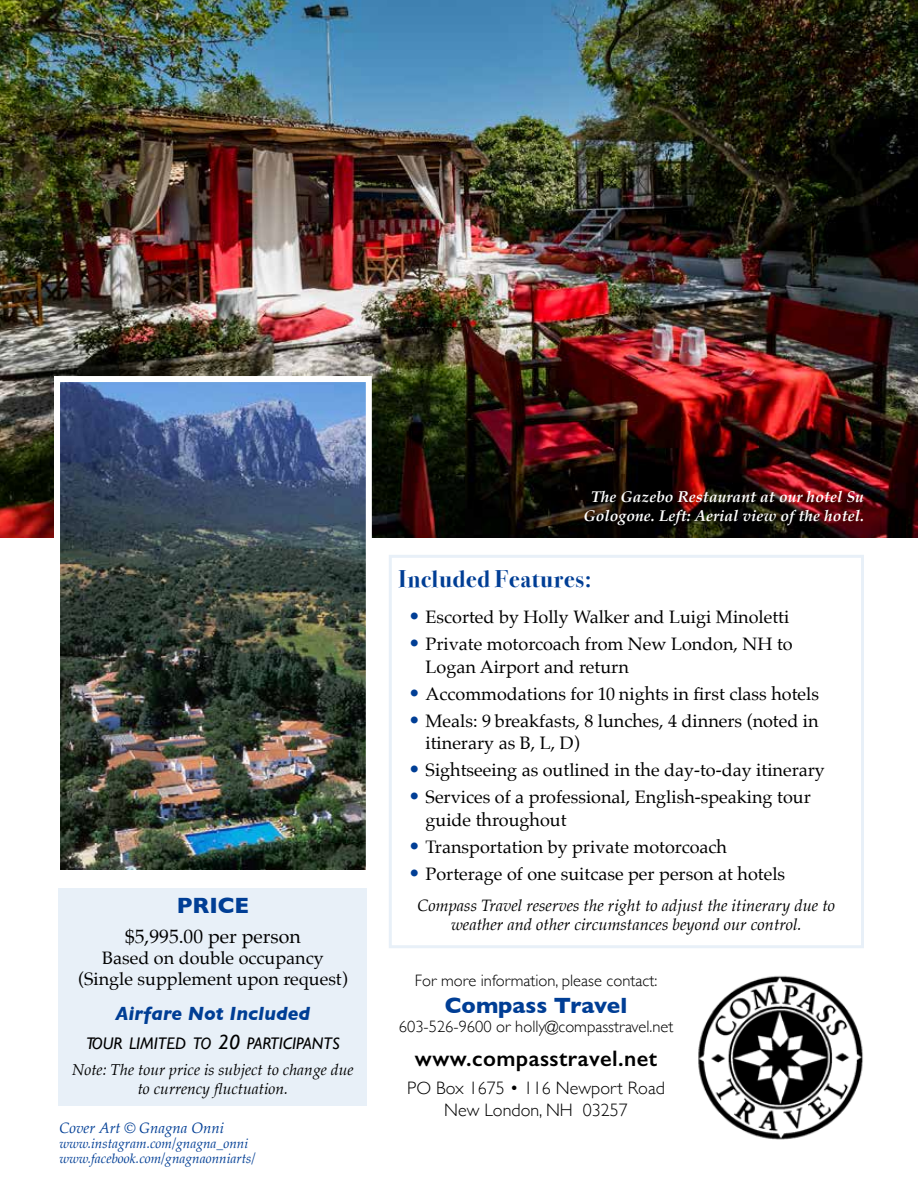
<style>
.page{position:relative;width:918px;height:1188px;background:#fff}
.page>*{position:absolute;margin:0;border:0;box-sizing:border-box;transform-origin:0 0}
.t1{font:700 24px "Bodoni Svty Two OSITCTT";letter-spacing:.03em;color:#003e95}
.t2{font:600 22.5px "Gill Sans";letter-spacing:.02em;color:#000}
.t3{font:700 22.5px "Gill Sans";color:#003e95}
.t4{font:19.5px "Palatino";color:#000}
.t5{font:italic 700 19.5px "Gill Sans";color:#003e95}
.t6{font:18px/22.5px "Palatino";color:#000}
.t7{font:300 18px/21.6px "Gill Sans";color:#000;text-align:center}
.t8{font:italic 16.8px "Gill Sans";color:#000}
.t9{font:italic 16.5px/19.8px "Palatino";color:#000;text-align:center}
.t10{font:300 16.5px "Gill Sans";color:#000}
.t11{font:italic 700 15.75px/18.9px "Palatino";color:#fff;text-align:center}
.t12{font:italic 15.75px/18.9px "Palatino";color:#000;text-align:center}
.t13{font:italic 15px "Palatino";color:#003e95}
.t14{font:italic 13.5px/15px "Palatino";color:#003e95}
.s1{font-size:21px}
.s2{font-family:"Gill Sans";font-weight:700;font-size:21px;color:#003e95}
</style>
<div class="page">
<img style="left:0;top:0;width:918px;height:537px">
<div style="left:389px;top:555px;width:475px;height:393px;border:3px solid #e8f0f8"></div>
<img style="left:698px;top:975px;width:165px;height:165px">
<div style="left:58px;top:888px;width:309px;height:218px;background:#e8f0f8"></div>
<img style="left:61px;top:383px;width:304px;height:487px">
<div style="left:54px;top:376px;width:318px;height:503px;border:6px solid #fff"></div>
<p class="t3" style="left:177px;top:888px;width:74px">PRICE</p>
<p class="t4" style="left:125px;top:920px;width:177px">$5,995.00 per person</p>
<p class="t6" style="left:78px;top:948px;width:271px;line-height:21px;text-align:center">Based on double occupancy (Single supplement upon request)</p>
<p class="t5" style="left:116px;top:1002px;width:196px">Airfare Not Included</p>
<p class="t8" style="left:86px;top:1034px;width:255px">TOUR LIMITED TO <span class="s1">20</span> PARTICIPANTS</p>
<p class="t12" style="left:72px;top:1060px;width:283px">Note: The tour price is subject to change due to currency fluctuation.</p>
<p class="t13" style="left:59px;top:1115px;width:166px">Cover Art © Gnagna Onni</p>
<p class="t14" style="left:59px;top:1135px;width:198px">www.instagram.com/gnagna_onni www.facebook.com/gnagnaonniarts/</p>
<p class="t11" style="left:584px;top:487px;width:282px">The Gazebo Restaurant at our hotel Su<br>Gologone. Left: Aerial view of the hotel.</p>
<h1 class="t1" style="left:399px;top:565px;width:194px">Included Features:</h1>
<p class="t6" style="left:409px;top:606px;width:382px"><span class="s2">•</span> Escorted by Holly Walker and Luigi Minoletti</p>
<p class="t6" style="left:426px;top:633px;width:369px;text-indent:-16px"><span class="s2">•</span> Private motorcoach from New London, NH to<br>Logan Airport and return</p>
<p class="t6" style="left:409px;top:682px;width:412px"><span class="s2">•</span> Accommodations for 10 nights in first class hotels</p>
<p class="t6" style="left:426px;top:709px;width:395px;text-indent:-16px"><span class="s2">•</span> Meals: 9 breakfasts, 8 lunches, 4 dinners (noted in itinerary as B, L, D)</p>
<p class="t6" style="left:409px;top:759px;width:417px"><span class="s2">•</span> Sightseeing as outlined in the day-to-day itinerary</p>
<p class="t6" style="left:426px;top:786px;width:387px;text-indent:-16px"><span class="s2">•</span> Services of a professional, English-speaking tour guide throughout</p>
<p class="t6" style="left:409px;top:835px;width:319px"><span class="s2">•</span> Transportation by private motorcoach</p>
<p class="t6" style="left:409px;top:862px;width:378px"><span class="s2">•</span> Porterage of one suitcase per person at hotels</p>
<p class="t9" style="left:418px;top:895px;width:419px">Compass Travel reserves the right to adjust the itinerary due to weather and other circumstances beyond our control.</p>
<p class="t10" style="left:415px;top:967px;width:244px">For more information, please contact:</p>
<p class="t3" style="left:445px;top:987px;width:184px">Compass Travel</p>
<p class="t10" style="left:399px;top:1014px;width:276px">603-526-9600 or holly@compasstravel.net</p>
<p class="t2" style="left:415px;top:1045px;width:244px">www.compasstravel.net</p>
<p class="t7" style="left:407px;top:1077px;width:259px">PO Box 1675 • 116 Newport Road<br>New London, NH 03257</p>
</div>
